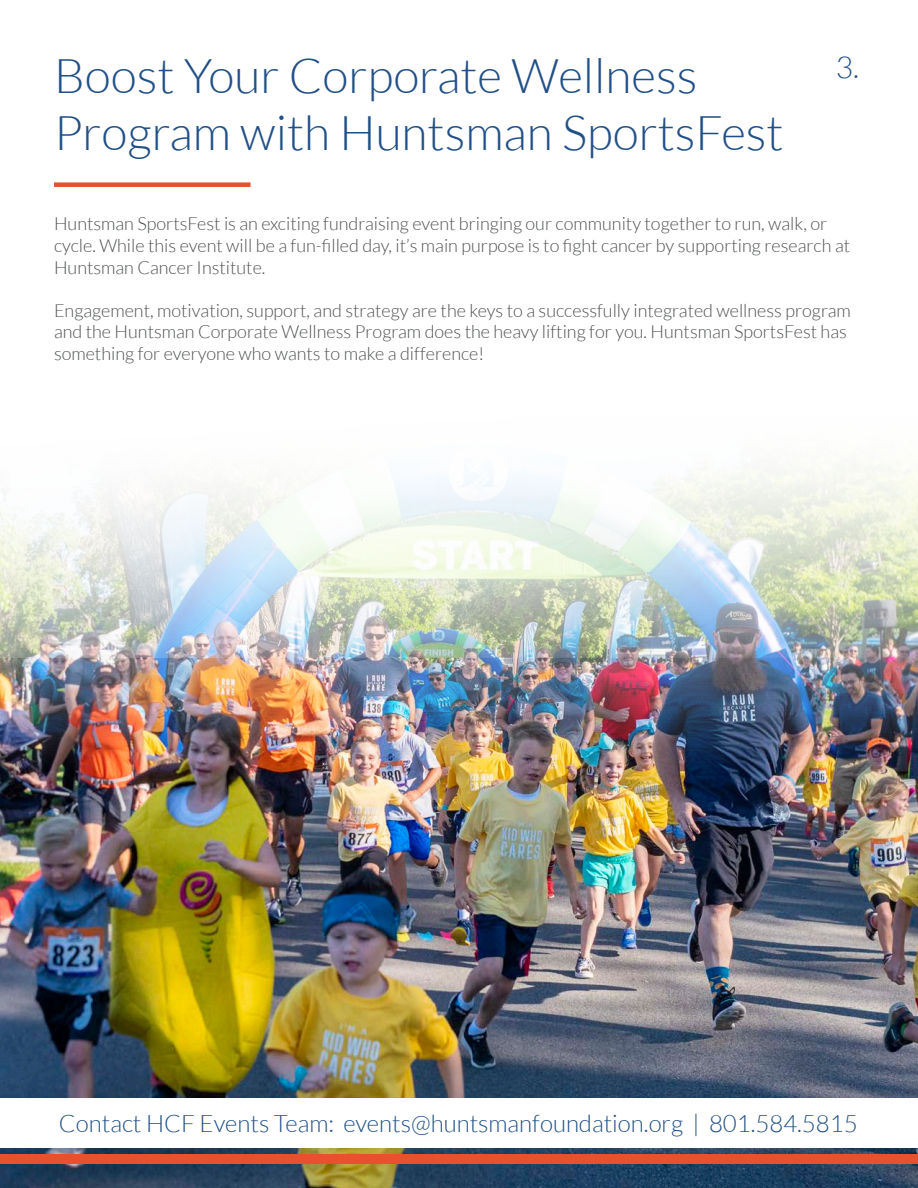
<style>
.page{position:relative;width:918px;height:1188px;background:#fff}
.page>*{position:absolute;margin:0;border:0;box-sizing:border-box;transform-origin:0 0}
.t1{font:300 48px "Lato";color:#215087}
.t2{font:300 30px "Lato";color:#215087}
.t3{font:300 24px "Lato";color:#215087}
.t4{font:300 18px/21.6px "Lato";color:#4f5151}
</style>
<div class="page">
<img style="left:0;top:658px;width:918px;height:530px">
<img style="left:0;top:467px;width:918px;height:191px">
<div style="left:0;top:1099px;width:918px;height:49px;background:#fff"></div>
<div style="left:0;top:1154px;width:918px;height:9px;background:#e85030"></div>
<div style="left:54px;top:182px;width:197px;height:5px;background:#e85030"></div>
<p class="t1" style="left:54px;top:50px;width:645px">Boost Your Corporate Wellness</p>
<p class="t1" style="left:54px;top:107px;width:731px">Program with Huntsman SportsFest</p>
<p class="t2" style="left:836px;top:51px;width:25px">3.</p>
<p class="t4" style="left:54px;top:213px;width:798px">Huntsman SportsFest is an exciting fundraising event bringing our community together to run, walk, or cycle. While this event will be a fun-filled day, it’s main purpose is to fight cancer by supporting research at<br>Huntsman Cancer Institute.</p>
<p class="t4" style="left:54px;top:300px;width:798px">Engagement, motivation, support, and strategy are the keys to a successfully integrated wellness program and the Huntsman Corporate Wellness Program does the heavy lifting for you. Huntsman SportsFest has something for everyone who wants to make a difference!</p>
<p class="t3" style="left:59px;top:1110px;width:800px">Contact HCF Events Team: events@huntsmanfoundation.org | 801.584.5815</p>
</div>
